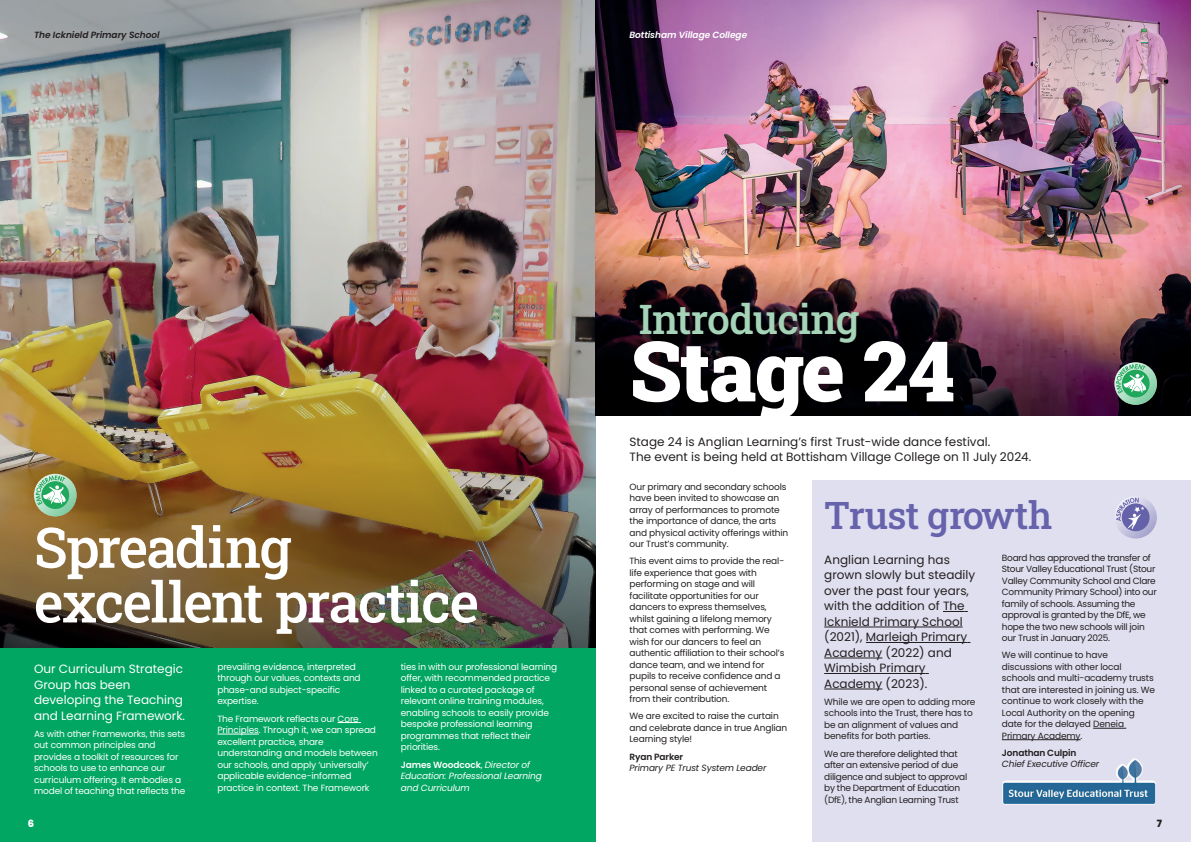
<style>
.page{position:relative;width:1191px;height:842px;background:#fff}
.page>*{position:absolute;margin:0;border:0;box-sizing:border-box;transform-origin:0 0}
.t1{font:900 83.8px "Roboto Slab";letter-spacing:-.02em;color:#fff}
.t2{font:500 56px "Roboto Slab";letter-spacing:-.03em;color:#fff}
.t3{font:500 41px "Roboto Slab";letter-spacing:-.02em;color:#a5d4b9}
.t4{font:500 38px "Roboto Slab";letter-spacing:-.02em;color:#6663ac}
.t5{font:12px/15.5px "Poppins";color:#231f20}
.t6{font:12px/15.5px "Poppins";color:#fff}
.t7{font:800 10px "Poppins";color:#fff}
.t8{font:800 10px "Poppins";color:#231f20}
.t9{font:9px/11.5px "Poppins";letter-spacing:-.015em;color:#231f20}
.t10{font:9px/11.5px "Poppins";letter-spacing:-.015em;color:#fff}
.t11{font:italic 9px/11.5px "Poppins";letter-spacing:-.015em;color:#231f20}
.t12{font:italic 9px/11.5px "Poppins";letter-spacing:-.015em;color:#fff}
.t13{font:italic 600 9px "Poppins";letter-spacing:-.005em;color:#231f20}
.t14{font:italic 600 9px "Poppins";letter-spacing:-.005em;color:#fff}
.s1{font-weight:600;font-style:normal}
.s2{font-style:normal}
</style>
<div class="page">
<div style="left:813px;top:480px;width:378px;height:362px;background:#e0dfef"></div>
<div style="left:0;top:0;width:595px;height:842px;background:#00a661"></div>
<img style="left:0;top:0;width:595px;height:462px">
<img style="left:0;top:462px;width:595px;height:185px">
<svg style="left:337px;top:722px;width:24px;height:1px"></svg>
<hr style="left:217px;top:734px;width:42px;height:1px;background:#fff">
<svg style="left:34px;top:474px;width:43px;height:42px"></svg>
<div style="left:41px;top:481px;width:28px;height:28px;background:#1fa75c;border-radius:50%"></div>
<svg style="left:36px;top:475px;width:31px;height:30px"></svg>
<img style="left:595px;top:0;width:596px;height:415px">
<svg style="left:943px;top:611px;width:24px;height:1px"></svg>
<hr style="left:824px;top:627px;width:138px;height:1px;background:#231f20">
<hr style="left:866px;top:642px;width:101px;height:1px;background:#231f20">
<hr style="left:824px;top:658px;width:58px;height:1px;background:#231f20">
<hr style="left:824px;top:673px;width:101px;height:1px;background:#231f20">
<hr style="left:824px;top:689px;width:58px;height:1px;background:#231f20">
<hr style="left:1093px;top:728px;width:31px;height:1px;background:#231f20">
<hr style="left:1002px;top:739px;width:78px;height:1px;background:#231f20">
<svg style="left:1115px;top:497px;width:42px;height:42px"></svg>
<div style="left:1121px;top:503px;width:28px;height:28px;background:#6562aa;border-radius:50%"></div>
<svg style="left:1116px;top:498px;width:28px;height:32px"></svg>
<svg style="left:1114px;top:362px;width:43px;height:43px"></svg>
<div style="left:1121px;top:370px;width:28px;height:27px;background:#1fa75c;border-radius:50%"></div>
<svg style="left:1116px;top:364px;width:31px;height:30px"></svg>
<img style="left:1002px;top:758px;width:154px;height:47px">
<p class="t13" style="left:34px;top:28px;width:127px">The Icknield Primary School</p>
<p class="t14" style="left:629px;top:28px;width:119px">Bottisham Village College</p>
<p class="t2" style="left:34px;top:509px;width:259px">Spreading</p>
<p class="t2" style="left:34px;top:564px;width:446px">excellent practice</p>
<p class="t6" style="left:34px;top:661px;width:153px">Our Curriculum Strategic<br>Group has been developing the Teaching and Learning Framework.</p>
<p class="t10" style="left:34px;top:728px;width:153px">As with other Frameworks, this sets out common principles and provides a toolkit of resources for schools to use to enhance our curriculum offering. It embodies a model of teaching that reflects the</p>
<p class="t10" style="left:401px;top:661px;width:158px">ties in with our professional learning offer, with recommended practice linked to a curated package of relevant online training modules, enabling schools to easily provide bespoke professional learning programmes that reflect their priorities.</p>
<p class="t12" style="left:401px;top:759px;width:143px"><span class="s1">James Woodcock</span><span class="s2">,</span> Director of<br>Education: Professional Learning and Curriculum</p>
<p class="t10" style="left:217px;top:661px;width:145px">prevailing evidence, interpreted through our values, contexts and phase-and subject-specific expertise.</p>
<p class="t10" style="left:217px;top:713px;width:162px">The Framework reflects our Core Principles. Through it, we can spread excellent practice, share understanding and models between our schools, and apply ‘universally’ applicable evidence-informed practice in context. The Framework</p>
<p class="t3" style="left:639px;top:291px;width:222px">Introducing</p>
<p class="t1" style="left:629px;top:314px;width:327px">Stage 24</p>
<p class="t5" style="left:629px;top:434px;width:403px">Stage 24 is Anglian Learning’s first Trust-wide dance festival.<br>The event is being held at Bottisham Village College on 11 July 2024.</p>
<p class="t9" style="left:629px;top:481px;width:160px">Our primary and secondary schools have been invited to showcase an array of performances to promote the importance of dance, the arts and physical activity offerings within our Trust’s community.</p>
<p class="t9" style="left:629px;top:555px;width:156px">This event aims to provide the real&shy;life experience that goes with performing on stage and will facilitate opportunities for our dancers to express themselves, whilst gaining a lifelong memory that comes with performing. We wish for our dancers to feel an authentic affiliation to their school’s dance team, and we intend for pupils to receive confidence and a personal sense of achievement from their contribution.</p>
<p class="t9" style="left:629px;top:710px;width:159px">We are excited to raise the curtain and celebrate dance in true Anglian<br>Learning style!</p>
<p class="t11" style="left:629px;top:751px;width:138px"><span class="s1">Ryan Parker<br></span>Primary PE Trust System Leader</p>
<p class="t4" style="left:824px;top:489px;width:230px">Trust growth</p>
<p class="t5" style="left:824px;top:552px;width:152px">Anglian Learning has grown slowly but steadily over the past four years, with the addition of The<br>Icknield Primary School (2021), Marleigh Primary<br>Academy (2022) and<br>Wimbish Primary<br>Academy (2023).</p>
<p class="t9" style="left:824px;top:696px;width:153px">While we are open to adding more schools into the Trust, there has to be an alignment of values and benefits for both parties.</p>
<p class="t9" style="left:824px;top:748px;width:144px">We are therefore delighted that after an extensive period of due diligence and subject to approval by the Department of Education (DfE), the Anglian Learning Trust</p>
<p class="t9" style="left:1002px;top:552px;width:156px">Board has approved the transfer of Stour Valley Educational Trust (Stour Valley Community School and Clare Community Primary School) into our family of schools. Assuming the approval is granted by the DfE, we hope the two new schools will join our Trust in January 2025.</p>
<p class="t9" style="left:1002px;top:649px;width:155px">We will continue to have discussions with other local schools and multi-academy trusts that are interested in joining us. We continue to work closely with the<br>Local Authority on the opening date for the delayed Deneia<br>Primary Academy.</p>
<p class="t11" style="left:1002px;top:747px;width:99px"><span class="s1">Jonathan Culpin<br></span>Chief Executive Officer</p>
<p class="t7" style="left:28px;top:816px;width:8px">6</p>
<p class="t8" style="left:1157px;top:816px;width:7px">7</p>
</div>
